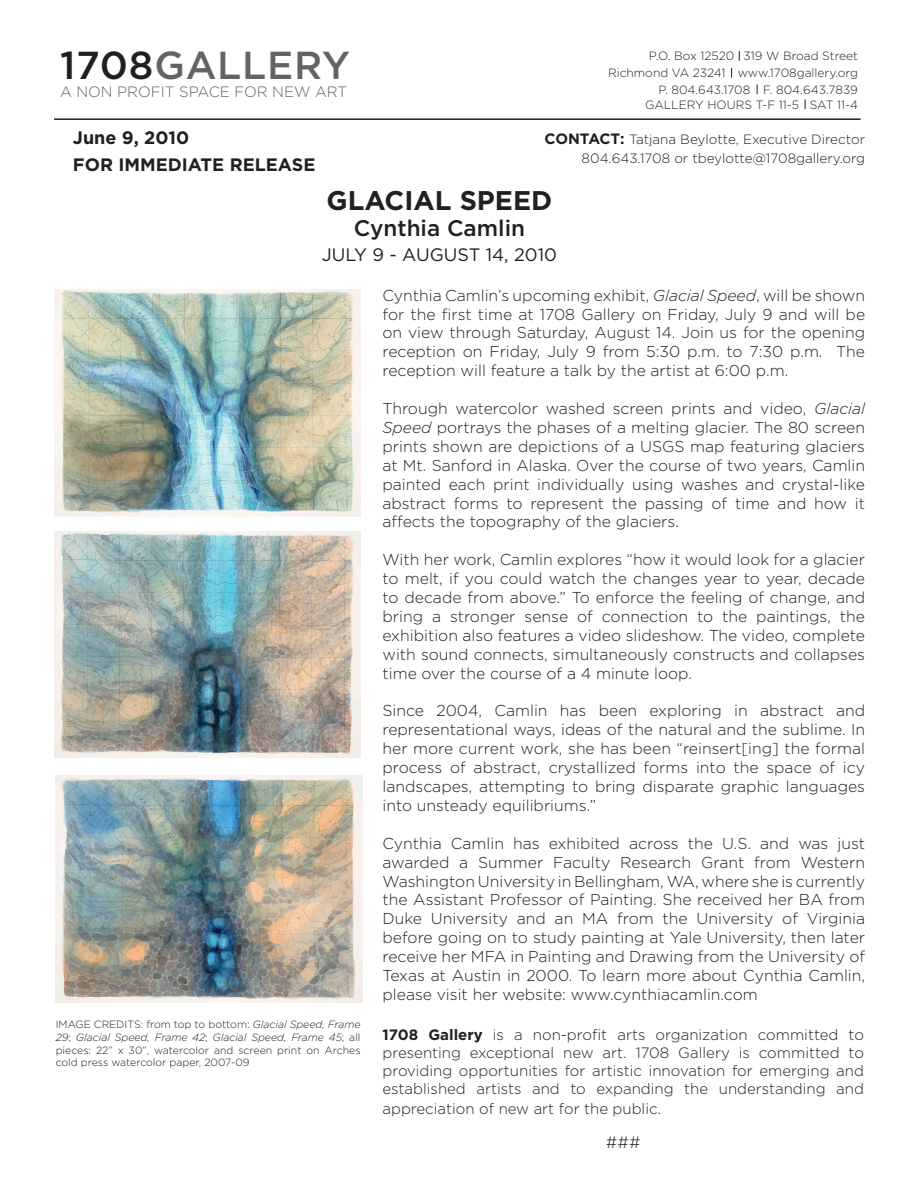
<style>
.page{position:relative;width:918px;height:1188px;background:#fff}
.page>*{position:absolute;margin:0;border:0;box-sizing:border-box;transform-origin:0 0}
.t1{font:500 39px "Gotham";letter-spacing:.02em;color:#636366}
.t2{font:700 27px "Gotham";color:#231f20}
.t3{font:500 22.5px "Gotham";color:#231f20}
.t4{font:700 18px "Gotham";color:#231f20}
.t5{font:18px "Gotham";color:#231f20}
.t6{font:300 16.5px "Gotham";color:#231f20}
.t7{font:300 15.75px/18.9px "Gotham";color:#231f20;text-align:justify}
.t8{font:300 15px/18px "Gotham";color:#231f20;text-align:justify}
.t9{font:300 15px "Gotham";color:#636366}
.t10{font:300 13.5px "Gotham";color:#231f20}
.t11{font:300 12px "Gotham";color:#231f20}
.t12{font:300 10.5px/12.6px "Gotham";color:#231f20;text-align:justify}
.s1{color:#231f20}
.s2{font-weight:700;font-size:15px}
.s3{font-style:italic}
.s4{font-weight:700}
</style>
<div class="page">
<hr style="left:54px;top:118px;width:807px;height:2px;background:#231f20">
<img style="left:55px;top:289px;width:306px;height:227px">
<img style="left:55px;top:531px;width:306px;height:227px">
<img style="left:56px;top:776px;width:306px;height:227px">
<p class="t1" style="left:60px;top:43px;width:291px"><span class="s1">1708</span>GALLERY</p>
<p class="t9" style="left:60px;top:82px;width:289px">A NON PROFIT SPACE FOR NEW ART</p>
<p class="t4" style="left:73px;top:128px;width:118px">June 9, 2010</p>
<p class="t4" style="left:73px;top:155px;width:244px">FOR IMMEDIATE RELEASE</p>
<p class="t11" style="left:649px;top:48px;width:211px">P.O. Box 12520 319 W Broad Street</p>
<p class="t11" style="left:608px;top:66px;width:251px">Richmond VA 23241 www.1708gallery.org</p>
<p class="t11" style="left:658px;top:83px;width:201px">P. 804.643.1708 F. 804.643.7839</p>
<p class="t11" style="left:645px;top:97px;width:214px">GALLERY HOURS T-F 11-5 SAT 11-4</p>
<p class="t10" style="left:545px;top:131px;width:322px"><span class="s2">CONTACT:</span> Tatjana Beylotte, Executive Director</p>
<p class="t10" style="left:582px;top:150px;width:285px">804.643.1708 or tbeylotte@1708gallery.org</p>
<p class="t2" style="left:327px;top:185px;width:227px">GLACIAL SPEED</p>
<p class="t3" style="left:354px;top:215px;width:173px">Cynthia Camlin</p>
<p class="t5" style="left:322px;top:245px;width:237px">JULY 9 - AUGUST 14, 2010</p>
<p class="t12" style="left:56px;top:1018px;width:306px">IMAGE CREDITS: from top to bottom: <span class="s3">Glacial Speed, Frame 29</span>; <span class="s3">Glacial Speed, Frame 42</span>; <span class="s3">Glacial Speed, Frame 45</span>; all pieces: 22” x 30”, watercolor and screen print on Arches cold press watercolor paper, 2007-09</p>
<p class="t7" style="left:382px;top:285px;width:484px">Cynthia Camlin’s upcoming exhibit, <span class="s3">Glacial Speed</span>, will be shown for the first time at 1708 Gallery on Friday, July 9 and will be on view through Saturday, August 14. Join us for the opening reception on Friday, July 9 from 5:30 p.m. to 7:30 p.m. The reception will feature a talk by the artist at 6:00 p.m.</p>
<p class="t7" style="left:382px;top:399px;width:484px">Through watercolor washed screen prints and video, <span class="s3">Glacial Speed</span> portrays the phases of a melting glacier. The 80 screen prints shown are depictions of a USGS map featuring glaciers at Mt. Sanford in Alaska. Over the course of two years, Camlin painted each print individually using washes and crystal-like abstract forms to represent the passing of time and how it affects the topography of the glaciers.</p>
<p class="t7" style="left:382px;top:550px;width:484px">With her work, Camlin explores “how it would look for a glacier to melt, if you could watch the changes year to year, decade to decade from above.” To enforce the feeling of change, and bring a stronger sense of connection to the paintings, the exhibition also features a video slideshow. The video, complete with sound connects, simultaneously constructs and collapses time over the course of a 4 minute loop.</p>
<p class="t7" style="left:382px;top:701px;width:484px">Since 2004, Camlin has been exploring in abstract and representational ways, ideas of the natural and the sublime. In her more current work, she has been “reinsert[ing] the formal process of abstract, crystallized forms into the space of icy landscapes, attempting to bring disparate graphic languages into unsteady equilibriums.”</p>
<p class="t7" style="left:382px;top:833px;width:484px">Cynthia Camlin has exhibited across the U.S. and was just awarded a Summer Faculty Research Grant from Western Washington University in Bellingham, WA, where she is currently the Assistant Professor of Painting. She received her BA from Duke University and an MA from the University of Virginia before going on to study painting at Yale University, then later receive her MFA in Painting and Drawing from the University of Texas at Austin in 2000. To learn more about Cynthia Camlin, please visit her website: www.cynthiacamlin.com</p>
<p class="t8" style="left:382px;top:1025px;width:483px"><span class="s4">1708 Gallery</span> is a non-profit arts organization committed to presenting exceptional new art. 1708 Gallery is committed to providing opportunities for artistic innovation for emerging and established artists and to expanding the understanding and</p>
<p class="t8" style="left:382px;top:1099px;width:280px">appreciation of new art for the public.</p>
<p class="t6" style="left:606px;top:1132px;width:36px">###</p>
</div>
